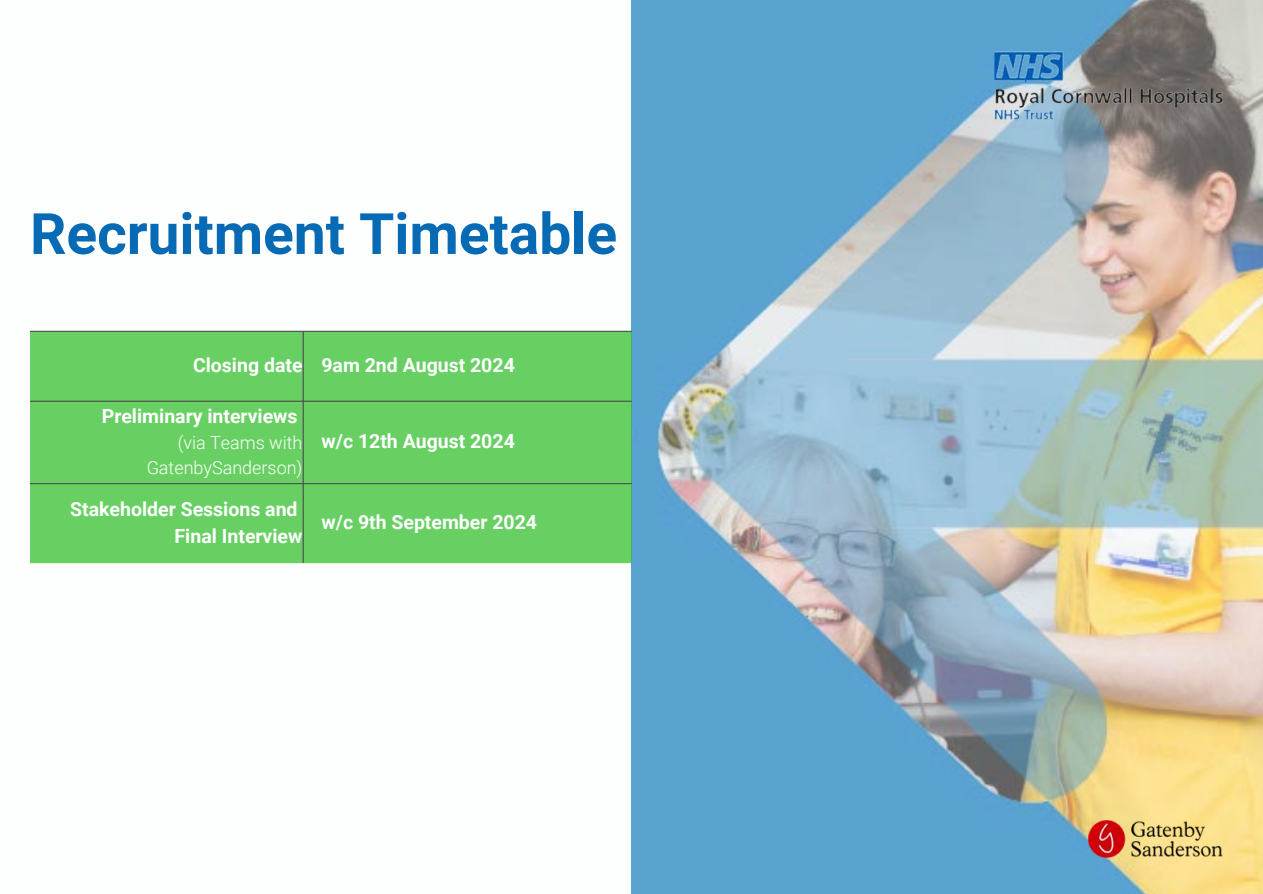
<style>
.page{position:relative;width:1263px;height:894px;background:#fff}
.page>*{position:absolute;margin:0;border:0;box-sizing:border-box;transform-origin:0 0}
.t1{font:700 57px "Roboto";color:#076ab4}
.t2{font:700 19.5px/27px "Roboto";color:#fff;text-align:right}
.t3{font:700 19.5px "Roboto";color:#fdffff}
.t4{font:300 18px/24.8px "Roboto";color:#fff;text-align:right}
</style>
<div class="page">
<img style="left:631px;top:0;width:632px;height:893px">
<div style="left:30px;top:331px;width:602px;height:232px;background:#68d063"></div>
<hr style="left:303px;top:332px;width:1px;height:230px;background:#000">
<hr style="left:30px;top:330px;width:601px;height:2px;background:#000">
<hr style="left:30px;top:400px;width:601px;height:1px;background:#000">
<hr style="left:30px;top:483px;width:601px;height:1px;background:#000">
<img style="left:1088px;top:820px;width:134px;height:37px">
<img style="left:994px;top:50px;width:239px;height:79px">
<p class="t1" style="left:30px;top:201px;width:589px">Recruitment Timetable</p>
<p class="t2" style="left:193px;top:352px;width:323px">Closing date 9am 2nd August 2024</p>
<p class="t2" style="left:102px;top:403px;width:197px">Preliminary interviews</p>
<p class="t4" style="left:147px;top:430px;width:157px">(via Teams with<br>GatenbySanderson)</p>
<p class="t3" style="left:321px;top:430px;width:195px">w/c 12th August 2024</p>
<p class="t2" style="left:70px;top:495px;width:234px">Stakeholder Sessions and<br>Final Interview</p>
<p class="t3" style="left:321px;top:511px;width:217px">w/c 9th September 2024</p>
</div>
